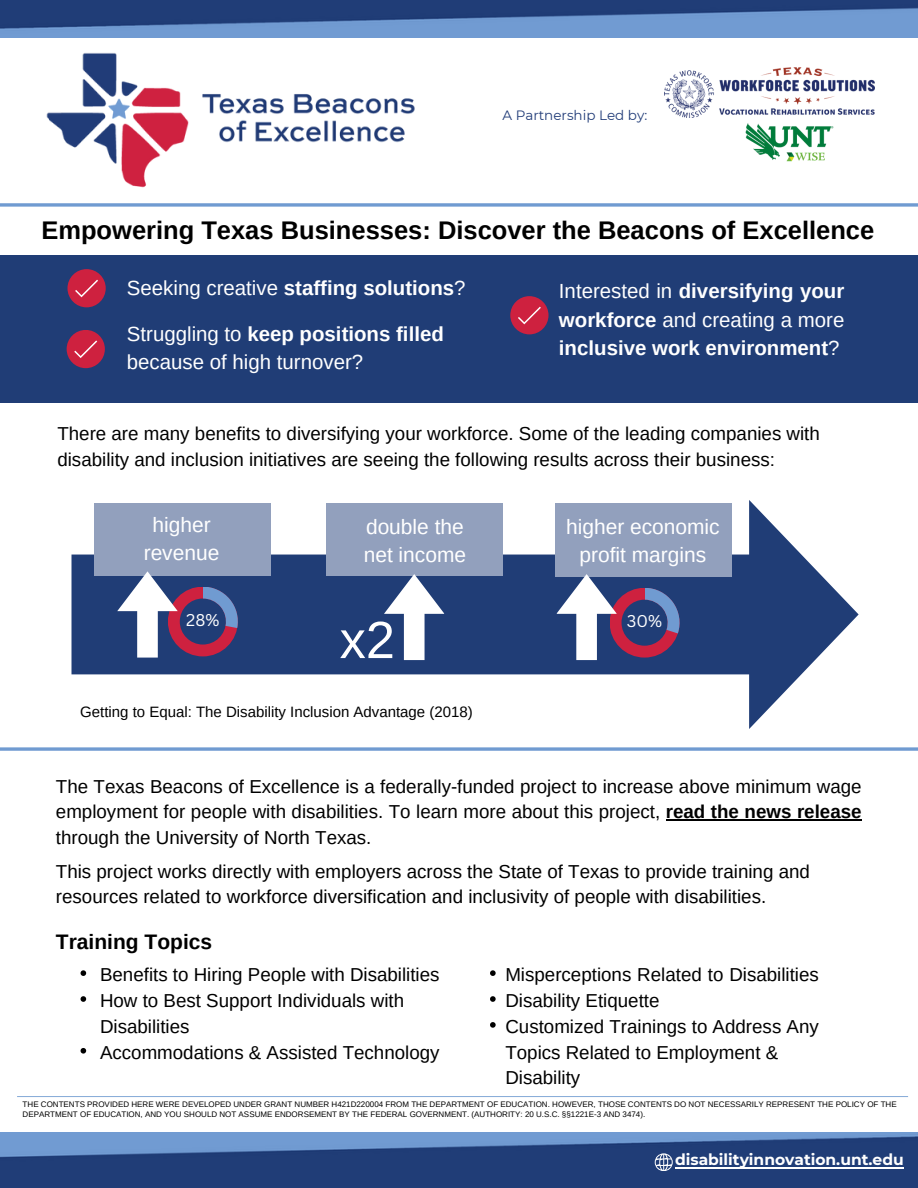
<style>
.page{position:relative;width:918px;height:1188px;background:#fff}
.page>*{position:absolute;margin:0;border:0;box-sizing:border-box;transform-origin:0 0}
.t1{font:52.35px "Arimo";color:#fff}
.t2{font:700 25.5px "Arimo";color:#000}
.t3{font:21px/28.2px "Arimo";color:#fff;text-align:center}
.t4{font:700 21px "Arimo";color:#000}
.t5{font:700 20.4px/28.2px "Arimo";color:#fff;text-align:justify}
.t6{font:20.4px "Arimo";color:#fff}
.t7{font:18.75px/25.8px "Arimo";color:#000}
.t8{font:16.65px "Canva Sans";color:#fff}
.t9{font:700 15.45px "Montserrat";color:#fff}
.t10{font:15px "Arimo";color:#000}
.t11{font:13.5px "Montserrat";color:#213c78}
.t12{font:7.95px/10.2px "Arimo";color:#000}
.s1{font-weight:400}
.s2{font-weight:700}
</style>
<div class="page">
<img style="left:0;top:1133px;width:918px;height:55px">
<hr style="left:17px;top:1096px;width:891px;height:1px;background:#709bd1">
<img style="left:0;top:0;width:918px;height:38px">
<svg style="left:81px;top:996px;width:5px;height:6px"></svg>
<svg style="left:81px;top:1048px;width:5px;height:6px"></svg>
<svg style="left:81px;top:970px;width:5px;height:6px"></svg>
<svg style="left:490px;top:970px;width:6px;height:6px"></svg>
<svg style="left:490px;top:996px;width:6px;height:6px"></svg>
<svg style="left:490px;top:1022px;width:6px;height:6px"></svg>
<svg style="left:0;top:203px;width:918px;height:4px;background:#86aad8"></svg>
<svg style="left:0;top:747px;width:918px;height:4px;background:#86aad8"></svg>
<div style="left:0;top:255px;width:918px;height:147px;background:#203d76"></div>
<div style="left:67px;top:269px;width:39px;height:38px;background:#ce213f;border-radius:50%"></div>
<svg style="left:75px;top:280px;width:23px;height:17px"></svg>
<div style="left:67px;top:330px;width:38px;height:38px;background:#ce213f;border-radius:50%"></div>
<svg style="left:74px;top:340px;width:23px;height:18px"></svg>
<div style="left:510px;top:296px;width:39px;height:38px;background:#ce213f;border-radius:50%"></div>
<svg style="left:518px;top:307px;width:23px;height:17px"></svg>
<svg style="left:72px;top:500px;width:787px;height:229px"></svg>
<svg style="left:178px;top:587px;width:60px;height:69px;background:#752f5a"></svg>
<svg style="left:195px;top:587px;width:43px;height:49px;background:#49548a"></svg>
<svg style="left:617px;top:588px;width:63px;height:70px;background:#792e59"></svg>
<svg style="left:636px;top:588px;width:44px;height:54px;background:#495388"></svg>
<div style="left:94px;top:503px;width:177px;height:72px;background:#92a0bd"></div>
<div style="left:327px;top:503px;width:176px;height:72px;background:#92a0bd"></div>
<svg style="left:384px;top:574px;width:60px;height:86px;fill:#203d76"></svg>
<div style="left:555px;top:503px;width:176px;height:74px;background:#92a0bd"></div>
<svg style="left:117px;top:571px;width:61px;height:87px"></svg>
<svg style="left:556px;top:574px;width:61px;height:86px;fill:#203d76"></svg>
<svg style="left:655px;top:1153px;width:18px;height:18px"></svg>
<hr style="left:675px;top:1167px;width:229px;height:2px;background:#fff">
<img style="left:665px;top:67px;width:209px;height:51px">
<img style="left:745px;top:123px;width:89px;height:39px">
<img style="left:46px;top:53px;width:129px;height:135px">
<img style="left:175px;top:90px;width:240px;height:55px">
<hr style="left:666px;top:820px;width:196px;height:1px;background:#000">
<p class="t11" style="left:503px;top:107px;width:146px">A Partnership Led by:</p>
<p class="t2" style="left:41px;top:216px;width:834px">Empowering Texas Businesses: Discover the Beacons of Excellence</p>
<p class="t5" style="left:127px;top:274px;width:340px"><span class="s1">Seeking creative</span> staffing solutions<span class="s1">?</span></p>
<p class="t5" style="left:127px;top:320px;width:318px"><span class="s1">Struggling to</span> keep positions filled</p>
<p class="t6" style="left:127px;top:351px;width:238px">because of high turnover?</p>
<p class="t5" style="left:559px;top:277px;width:287px"><span class="s1">Interested in</span> diversifying your workforce <span class="s1">and creating a more </span>inclusive work environment<span class="s1">?</span></p>
<p class="t7" style="left:57px;top:421px;width:764px">There are many benefits to diversifying your workforce. Some of the leading companies with disability and inclusion initiatives are seeing the following results across their business:</p>
<p class="t3" style="left:144px;top:511px;width:77px">higher revenue</p>
<p class="t3" style="left:364px;top:513px;width:104px;text-align:left">double the net income</p>
<p class="t3" style="left:566px;top:513px;width:155px">higher economic profit margins</p>
<p class="t8" style="left:186px;top:608px;width:35px">28%</p>
<p class="t8" style="left:627px;top:609px;width:37px">30%</p>
<p class="t1" style="left:340px;top:611px;width:57px">x2</p>
<p class="t10" style="left:80px;top:703px;width:394px">Getting to Equal: The Disability Inclusion Advantage (2018)</p>
<p class="t7" style="left:56px;top:773px;width:807px;text-align:justify">The Texas Beacons of Excellence is a federally-funded project to increase above minimum wage employment for people with disabilities. To learn more about this project, <span class="s2">read the news release </span>through the University of North Texas.</p>
<p class="t7" style="left:56px;top:859px;width:756px">This project works directly with employers across the State of Texas to provide training and</p>
<p class="t7" style="left:56px;top:883px;width:712px">resources related to workforce diversification and inclusivity of people with disabilities.</p>
<p class="t4" style="left:56px;top:930px;width:158px">Training Topics</p>
<p class="t7" style="left:100px;top:962px;width:341px">Benefits to Hiring People with Disabilities<br>How to Best Support Individuals with<br>Disabilities</p>
<p class="t7" style="left:100px;top:1039px;width:341px">Accommodations &amp; Assisted Technology</p>
<p class="t7" style="left:505px;top:962px;width:315px">Misperceptions Related to Disabilities<br>Disability Etiquette</p>
<p class="t7" style="left:505px;top:1013px;width:315px">Customized Trainings to Address Any<br>Topics Related to Employment &amp;<br>Disability</p>
<p class="t12" style="left:23px;top:1099px;width:876px">THE CONTENTS PROVIDED HERE WERE DEVELOPED UNDER GRANT NUMBER H421D220004 FROM THE DEPARTMENT OF EDUCATION. HOWEVER, THOSE CONTENTS DO NOT NECESSARILY REPRESENT THE POLICY OF THE<br>DEPARTMENT OF EDUCATION, AND YOU SHOULD NOT ASSUME ENDORSEMENT BY THE FEDERAL GOVERNMENT. (AUTHORITY: 20 U.S.C. §§1221E-3 AND 3474).</p>
<p class="t9" style="left:675px;top:1150px;width:230px">disabilityinnovation.unt.edu</p>
</div>
